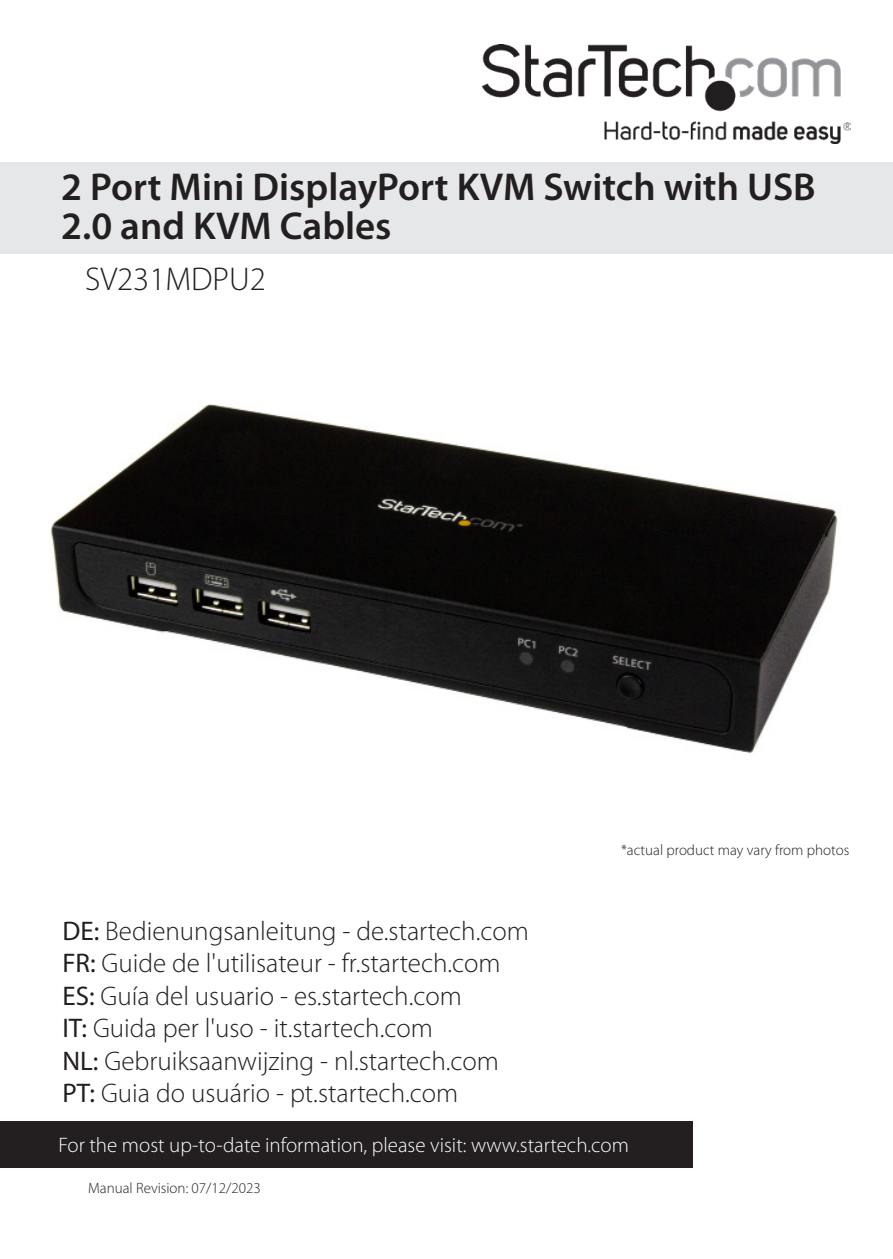
<style>
.page{position:relative;width:893px;height:1259px;background:#fff}
.page>*{position:absolute;margin:0;border:0;box-sizing:border-box;transform-origin:0 0}
.Manual_Description{font:600 39px/39px "Myriad Pro";color:#231f20}
.Manual_Title_SKU{font:300 33px "Myriad Pro";color:#231f20}
.t1{font:300 27px/32.4px "Myriad Pro";color:#231f20}
.t2{font:300 21px "Myriad Pro";color:#fff}
.Text{font:300 15px "Myriad Pro";color:#231f20}
.s1{font-weight:400}
</style>
<div class="page">
<img style="left:482px;top:44px;width:368px;height:99px">
<div style="left:0;top:1121px;width:692px;height:46px;background:#231f20"></div>
<div style="left:0;top:162px;width:893px;height:92px;background:#e6e7e9"></div>
<img style="left:50px;top:404px;width:788px;height:350px">
<p class="Manual_Description" style="left:61px;top:167px;width:756px">2 Port Mini DisplayPort KVM Switch with USB<br>2.0 and KVM Cables</p>
<p class="Manual_Title_SKU" style="left:85px;top:260px;width:182px">SV231MDPU2</p>
<p class="t1" style="left:62px;top:914px;width:468px"><span class="s1">DE:</span> Bedienungsanleitung - de.startech.com <span class="s1">FR:</span> Guide de l'utilisateur - fr.startech.com <span class="s1">ES:</span> Guía del usuario - es.startech.com<br><span class="s1">IT:</span> Guida per l'uso - it.startech.com<br><span class="s1">NL:</span> Gebruiksaanwijzing - nl.startech.com <span class="s1">PT:</span> Guia do usuário - pt.startech.com</p>
<p class="Text" style="left:621px;top:840px;width:230px">*actual product may vary from photos</p>
<p class="t2" style="left:58px;top:1132px;width:572px">For the most up-to-date information, please visit: www.startech.com</p>
<p class="Text" style="left:88px;top:1178px;width:174px">Manual Revision: 07/12/2023</p>
</div>
